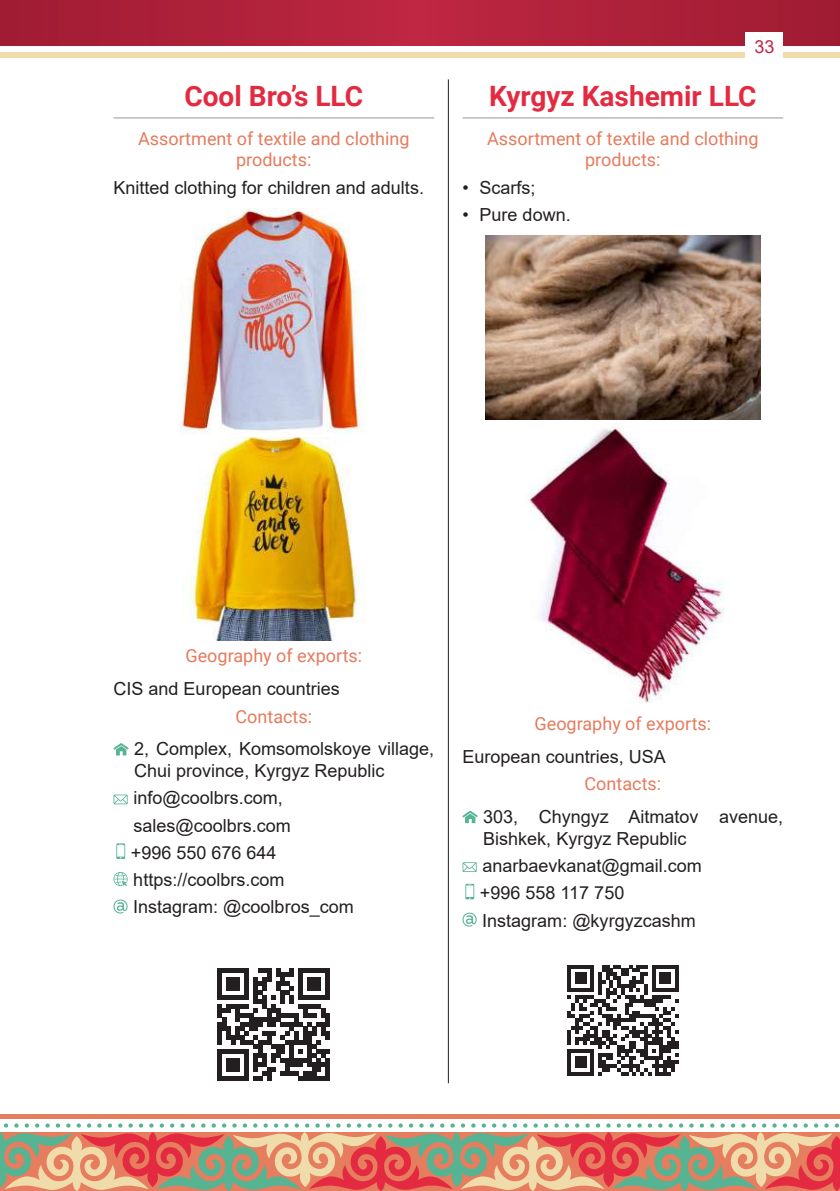
<style>
.page{position:relative;width:840px;height:1191px;background:#fff}
.page>*{position:absolute;margin:0;border:0;box-sizing:border-box;transform-origin:0 0}
.t1{font:700 28px "Roboto";color:#e42a41}
.t2{font:18px/27.2px "Arial";color:#231f20}
.t3{font:18px/21.6px "Roboto";color:#e57b5d;text-align:center}
.t4{font:18px "Arial";color:#c12643}
</style>
<div class="page">
<svg style="left:0;top:0;width:839px;height:46px;background:#ae2139"></svg>
<div style="left:0;top:52px;width:839px;height:6px;background:#f0dcaa"></div>
<hr style="left:0;top:1114px;width:839px;height:4px;background:#e57d5e">
<svg style="left:0;top:1123px;width:839px;height:68px;background:#d09881"></svg>
<div style="left:745px;top:33px;width:37px;height:28px;background:#fff"></div>
<hr style="left:448px;top:79px;width:1px;height:1004px;background:#231f20">
<hr style="left:113px;top:117px;width:321px;height:1px;background:#939598">
<img style="left:181px;top:208px;width:184px;height:226px">
<img style="left:182px;top:438px;width:183px;height:202px">
<svg style="left:113px;top:743px;width:15px;height:12px"></svg>
<svg style="left:113px;top:794px;width:15px;height:10px"></svg>
<svg style="left:116px;top:843px;width:9px;height:16px"></svg>
<svg style="left:113px;top:872px;width:14px;height:14px"></svg>
<svg style="left:113px;top:899px;width:14px;height:14px"></svg>
<svg style="left:217px;top:968px;width:113px;height:113px"></svg>
<hr style="left:462px;top:117px;width:320px;height:1px;background:#939598">
<img style="left:485px;top:236px;width:275px;height:184px">
<img style="left:529px;top:423px;width:196px;height:279px">
<svg style="left:462px;top:810px;width:15px;height:13px"></svg>
<svg style="left:462px;top:862px;width:14px;height:10px"></svg>
<svg style="left:465px;top:883px;width:9px;height:16px"></svg>
<svg style="left:462px;top:912px;width:14px;height:14px"></svg>
<svg style="left:567px;top:965px;width:112px;height:111px"></svg>
<h1 class="t1" style="left:184px;top:77px;width:180px">Cool Bro’s LLC</h1>
<p class="t3" style="left:138px;top:127px;width:273px">Assortment of textile and clothing products:</p>
<p class="t2" style="left:113px;top:173px;width:312px">Knitted clothing for children and adults.</p>
<p class="t4" style="left:754px;top:35px;width:22px">33</p>
<h1 class="t1" style="left:489px;top:77px;width:269px">Kyrgyz Kashemir LLC</h1>
<p class="t3" style="left:487px;top:127px;width:273px">Assortment of textile and clothing products:</p>
<p class="t2" style="left:462px;top:173px;width:75px">• Scarfs;</p>
<p class="t2" style="left:462px;top:201px;width:110px">• Pure down.</p>
<p class="t3" style="left:185px;top:644px;width:178px">Geography of exports:</p>
<p class="t2" style="left:113px;top:675px;width:228px">CIS and European countries</p>
<p class="t3" style="left:235px;top:704px;width:78px">Contacts:</p>
<p class="t2" style="left:134px;top:738px;width:301px;line-height:21.6px">2, Complex, Komsomolskoye village,<br>Chui province, Kyrgyz Republic</p>
<p class="t2" style="left:131px;top:784px;width:224px">info@coolbrs.com, sales@coolbrs.com<br>+996 550 676 644 https://coolbrs.com<br>Instagram: @coolbros_com</p>
<p class="t3" style="left:534px;top:712px;width:178px">Geography of exports:</p>
<p class="t2" style="left:462px;top:743px;width:205px">European countries, USA</p>
<p class="t3" style="left:584px;top:772px;width:78px">Contacts:</p>
<p class="t2" style="left:483px;top:806px;width:301px;line-height:21.6px">303, Chyngyz Aitmatov avenue,<br>Bishkek, Kyrgyz Republic</p>
<p class="t2" style="left:479px;top:852px;width:223px">anarbaevkanat@gmail.com +996 558 117 750<br>Instagram: @kyrgyzcashm</p>
</div>
